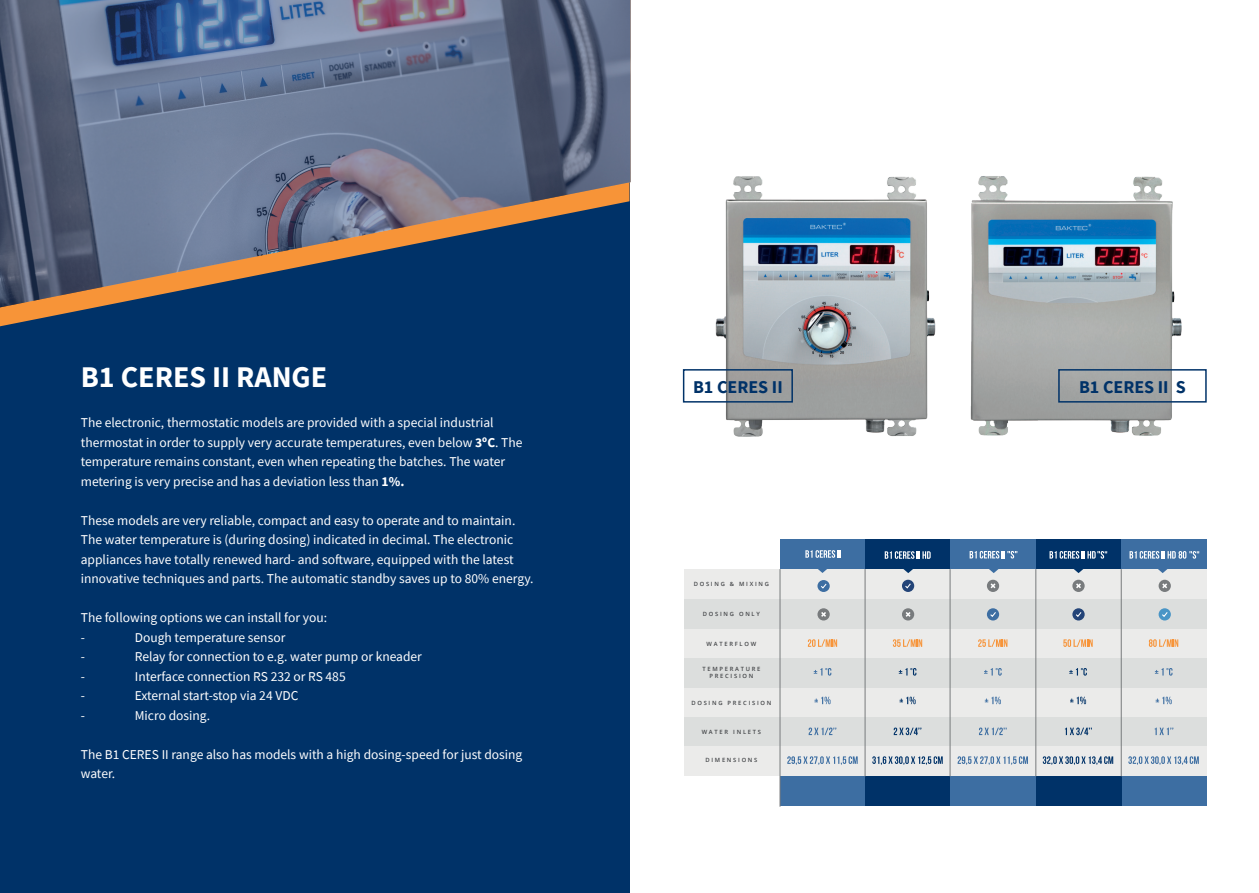
<style>
.page{position:relative;width:1259px;height:893px;background:#fff}
.page>*{position:absolute;margin:0;border:0;box-sizing:border-box;transform-origin:0 0}
.t1{font:700 30px "Source Sans Pro";color:#fff}
.t2{font:700 18px "Source Sans Pro";color:#003268}
.t3{font:13.5px/19.5px "Source Sans Pro";color:#fff}
.t4{font:600 5.85px/6.9px "Open Sans";letter-spacing:.3em;color:#424447;text-align:center}
.s1{font-weight:700}
</style>
<div class="page">
<div style="left:0;top:0;width:629px;height:893px;background:#003268"></div>
<img style="left:715px;top:176px;width:221px;height:261px">
<img style="left:970px;top:176px;width:212px;height:260px">
<svg style="left:0;top:0;width:630px;height:310px;background:#5c6881"></svg>
<div style="left:683px;top:369px;width:110px;height:34px;border:2px solid #003268"></div>
<div style="left:1058px;top:369px;width:148px;height:34px;border:2px solid #003268"></div>
<div style="left:684px;top:569px;width:522px;height:30px;background:#ebebea"></div>
<div style="left:684px;top:628px;width:522px;height:30px;background:#ebebea"></div>
<div style="left:684px;top:687px;width:522px;height:30px;background:#ebebea"></div>
<div style="left:684px;top:599px;width:522px;height:30px;background:#dcdedd"></div>
<div style="left:684px;top:658px;width:522px;height:30px;background:#dcdedd"></div>
<div style="left:684px;top:717px;width:522px;height:30px;background:#dcdedd"></div>
<div style="left:780px;top:539px;width:85px;height:30px;background:#3d6ea2"></div>
<svg style="left:818px;top:569px;width:9px;height:4px"></svg>
<div style="left:865px;top:539px;width:85px;height:30px;background:#003268"></div>
<svg style="left:903px;top:569px;width:10px;height:4px"></svg>
<div style="left:950px;top:539px;width:85px;height:30px;background:#3d6ea2"></div>
<svg style="left:989px;top:569px;width:10px;height:4px"></svg>
<svg style="left:1158px;top:569px;width:10px;height:4px"></svg>
<div style="left:1036px;top:539px;width:85px;height:30px;background:#003268"></div>
<svg style="left:1074px;top:569px;width:10px;height:4px"></svg>
<svg style="left:817px;top:608px;width:12px;height:12px"></svg>
<svg style="left:819px;top:610px;width:8px;height:8px"></svg>
<div style="left:684px;top:746px;width:522px;height:30px;background:#ebebea"></div>
<div style="left:780px;top:776px;width:85px;height:30px;background:#3d6ea2"></div>
<div style="left:865px;top:776px;width:85px;height:30px;background:#003268"></div>
<div style="left:950px;top:776px;width:85px;height:30px;background:#3d6ea2"></div>
<div style="left:1121px;top:539px;width:86px;height:30px;background:#3d6ea2"></div>
<div style="left:1121px;top:776px;width:86px;height:30px;background:#3d6ea2"></div>
<svg style="left:805px;top:550px;width:35px;height:8px"></svg>
<div style="left:1035px;top:776px;width:86px;height:30px;background:#003268"></div>
<hr style="left:780px;top:569px;width:1px;height:238px;background:#787b7d">
<div style="left:1072px;top:580px;width:12px;height:12px;background:#787b7d;border-radius:50%"></div>
<svg style="left:1076px;top:583px;width:5px;height:6px"></svg>
<hr style="left:865px;top:569px;width:1px;height:207px;background:#787b7d">
<hr style="left:950px;top:569px;width:1px;height:207px;background:#787b7d">
<hr style="left:1121px;top:569px;width:1px;height:207px;background:#787b7d">
<svg style="left:1072px;top:608px;width:12px;height:12px"></svg>
<svg style="left:1074px;top:611px;width:8px;height:7px"></svg>
<hr style="left:1035px;top:569px;width:1px;height:207px;background:#787b7d">
<svg style="left:817px;top:580px;width:12px;height:12px"></svg>
<svg style="left:819px;top:582px;width:8px;height:7px"></svg>
<svg style="left:1129px;top:551px;width:70px;height:8px"></svg>
<svg style="left:1158px;top:580px;width:12px;height:12px"></svg>
<svg style="left:1160px;top:582px;width:8px;height:8px"></svg>
<svg style="left:1158px;top:608px;width:12px;height:12px"></svg>
<svg style="left:1160px;top:611px;width:8px;height:7px"></svg>
<svg style="left:787px;top:756px;width:70px;height:9px"></svg>
<svg style="left:808px;top:727px;width:28px;height:8px"></svg>
<svg style="left:1065px;top:727px;width:27px;height:8px"></svg>
<svg style="left:1154px;top:728px;width:19px;height:7px"></svg>
<svg style="left:1070px;top:697px;width:16px;height:7px"></svg>
<svg style="left:1155px;top:697px;width:16px;height:7px"></svg>
<svg style="left:1155px;top:668px;width:17px;height:8px"></svg>
<svg style="left:1069px;top:668px;width:18px;height:8px"></svg>
<svg style="left:813px;top:668px;width:18px;height:8px"></svg>
<svg style="left:814px;top:697px;width:16px;height:7px"></svg>
<svg style="left:808px;top:639px;width:29px;height:8px"></svg>
<svg style="left:1063px;top:639px;width:29px;height:8px"></svg>
<svg style="left:1149px;top:639px;width:29px;height:8px"></svg>
<div style="left:987px;top:580px;width:12px;height:12px;background:#787b7d;border-radius:50%"></div>
<svg style="left:990px;top:583px;width:6px;height:6px"></svg>
<div style="left:987px;top:608px;width:12px;height:12px;background:#3d6ea2;border-radius:50%"></div>
<svg style="left:990px;top:612px;width:6px;height:5px"></svg>
<svg style="left:969px;top:551px;width:48px;height:8px"></svg>
<svg style="left:979px;top:727px;width:27px;height:8px"></svg>
<svg style="left:984px;top:668px;width:17px;height:8px"></svg>
<svg style="left:984px;top:697px;width:17px;height:7px"></svg>
<svg style="left:978px;top:639px;width:29px;height:8px"></svg>
<svg style="left:957px;top:756px;width:71px;height:9px"></svg>
<div style="left:902px;top:608px;width:12px;height:12px;background:#787b7d;border-radius:50%"></div>
<svg style="left:905px;top:612px;width:6px;height:5px"></svg>
<svg style="left:884px;top:551px;width:46px;height:8px"></svg>
<svg style="left:902px;top:580px;width:12px;height:12px"></svg>
<svg style="left:904px;top:582px;width:8px;height:7px"></svg>
<svg style="left:893px;top:727px;width:28px;height:8px"></svg>
<svg style="left:899px;top:668px;width:17px;height:8px"></svg>
<svg style="left:899px;top:697px;width:16px;height:7px"></svg>
<svg style="left:893px;top:639px;width:29px;height:8px"></svg>
<svg style="left:872px;top:756px;width:70px;height:9px"></svg>
<svg style="left:1042px;top:756px;width:71px;height:9px"></svg>
<svg style="left:1128px;top:756px;width:70px;height:9px"></svg>
<svg style="left:1049px;top:551px;width:58px;height:8px"></svg>
<h1 class="t1" style="left:81px;top:356px;width:248px">B1 CERES II RANGE</h1>
<p class="t3" style="left:81px;top:413px;width:443px">The electronic, thermostatic models are provided with a special industrial thermostat in order to supply very accurate temperatures, even below <span class="s1">3ºC</span>. The temperature remains constant, even when repeating the batches. The water metering is very precise and has a deviation less than <span class="s1">1%.</span></p>
<p class="t3" style="left:81px;top:510px;width:454px">These models are very reliable, compact and easy to operate and to maintain.<br>The water temperature is (during dosing) indicated in decimal. The electronic appliances have totally renewed hard- and software, equipped with the latest innovative techniques and parts. The automatic standby saves up to 80% energy.</p>
<p class="t3" style="left:81px;top:608px;width:248px">The following options we can install for you: -</p>
<p class="t3" style="left:135px;top:627px;width:152px">Dough temperature sensor</p>
<p class="t3" style="left:81px;top:647px;width:6px">-</p>
<p class="t3" style="left:135px;top:647px;width:289px">Relay for connection to e.g. water pump or kneader</p>
<p class="t3" style="left:81px;top:666px;width:6px">-</p>
<p class="t3" style="left:135px;top:666px;width:212px">Interface connection RS 232 or RS 485</p>
<p class="t3" style="left:81px;top:686px;width:6px">-</p>
<p class="t3" style="left:135px;top:686px;width:165px">External start-stop via 24 VDC</p>
<p class="t3" style="left:81px;top:705px;width:6px">-</p>
<p class="t3" style="left:135px;top:705px;width:77px">Micro dosing.</p>
<p class="t3" style="left:81px;top:744px;width:443px">The B1 CERES II range also has models with a high dosing-speed for just dosing water.</p>
<h2 class="t2" style="left:693px;top:375px;width:91px">B1 CERES II</h2>
<h2 class="t2" style="left:1079px;top:375px;width:108px">B1 CERES II S</h2>
<p class="t4" style="left:693px;top:580px;width:77px">DOSING &amp; MIXING</p>
<p class="t4" style="left:703px;top:610px;width:59px">DOSING ONLY</p>
<p class="t4" style="left:706px;top:640px;width:51px">WATERFLOW</p>
<p class="t4" style="left:702px;top:665px;width:60px">TEMPERATURE<br>PRECISION</p>
<p class="t4" style="left:691px;top:699px;width:82px">DOSING PRECISION</p>
<p class="t4" style="left:702px;top:728px;width:61px">WATER INLETS</p>
<p class="t4" style="left:705px;top:757px;width:54px">DIMENSIONS</p>
</div>
